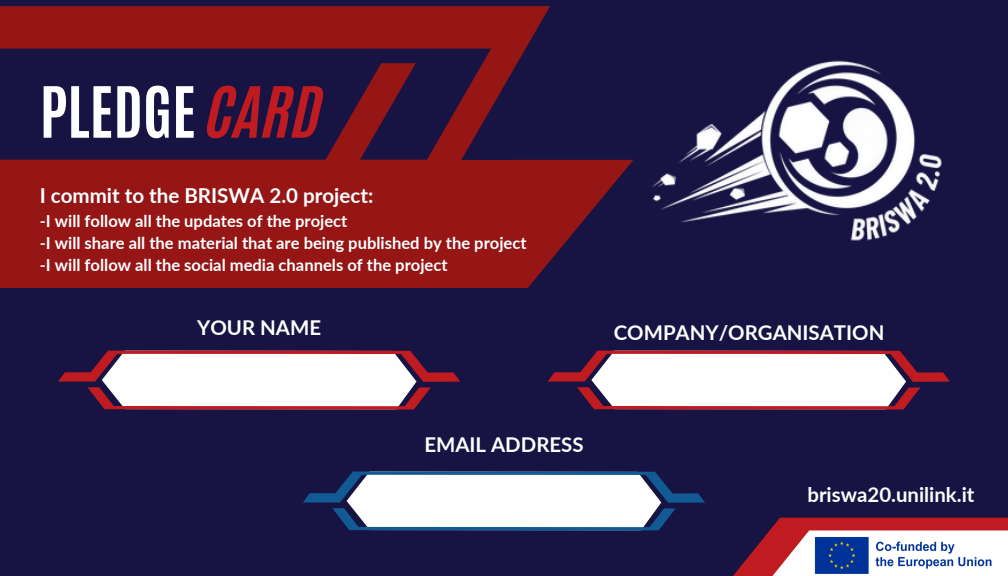
<style>
.page{position:relative;width:1008px;height:576px;background:#171342}
.page>*{position:absolute;margin:0;border:0;box-sizing:border-box;transform-origin:0 0}
.t1{font:700 60px "Antonio";color:#fff}
.t2{font:700 20.4px "Lato";color:#fff}
.t3{font:700 16.4px "Lato";color:#fff}
.s1{font-family:"CA Generated";font-weight:400;color:#c01b21}
</style>
<div class="page">
<svg style="left:0;top:160px;width:633px;height:128px;background:#88151a"></svg>
<svg style="left:733px;top:518px;width:275px;height:58px;fill:#c01b21"></svg>
<svg style="left:0;top:6px;width:550px;height:182px"></svg>
<svg style="left:737px;top:530px;width:271px;height:46px;background:#c5848d"></svg>
<img style="left:652px;top:60px;width:290px;height:181px">
<svg style="left:58px;top:351px;width:402px;height:58px"></svg>
<svg style="left:548px;top:351px;width:401px;height:58px"></svg>
<svg style="left:303px;top:472px;width:401px;height:58px"></svg>
<img style="left:813px;top:535px;width:186px;height:41px">
<p class="t1" style="left:40px;top:69px;width:284px">PLEDGE <span class="s1">CARD</span></p>
<p class="t2" style="left:40px;top:183px;width:335px">I commit to the BRISWA 2.0 project:</p>
<p class="t3" style="left:40px;top:211px;width:309px">-I will follow all the updates of the project</p>
<h2 class="t3" style="left:40px;top:233px;width:488px">-I will share all the material that are being published by the project</h2>
<p class="t3" style="left:40px;top:255px;width:409px">-I will follow all the social media channels of the project</p>
<p class="t2" style="left:197px;top:315px;width:125px">YOUR NAME</p>
<p class="t2" style="left:614px;top:320px;width:272px">COMPANY/ORGANISATION</p>
<p class="t2" style="left:424px;top:432px;width:161px">EMAIL ADDRESS</p>
<h1 class="t2" style="left:807px;top:481px;width:169px">briswa20.unilink.it</h1>
</div>
